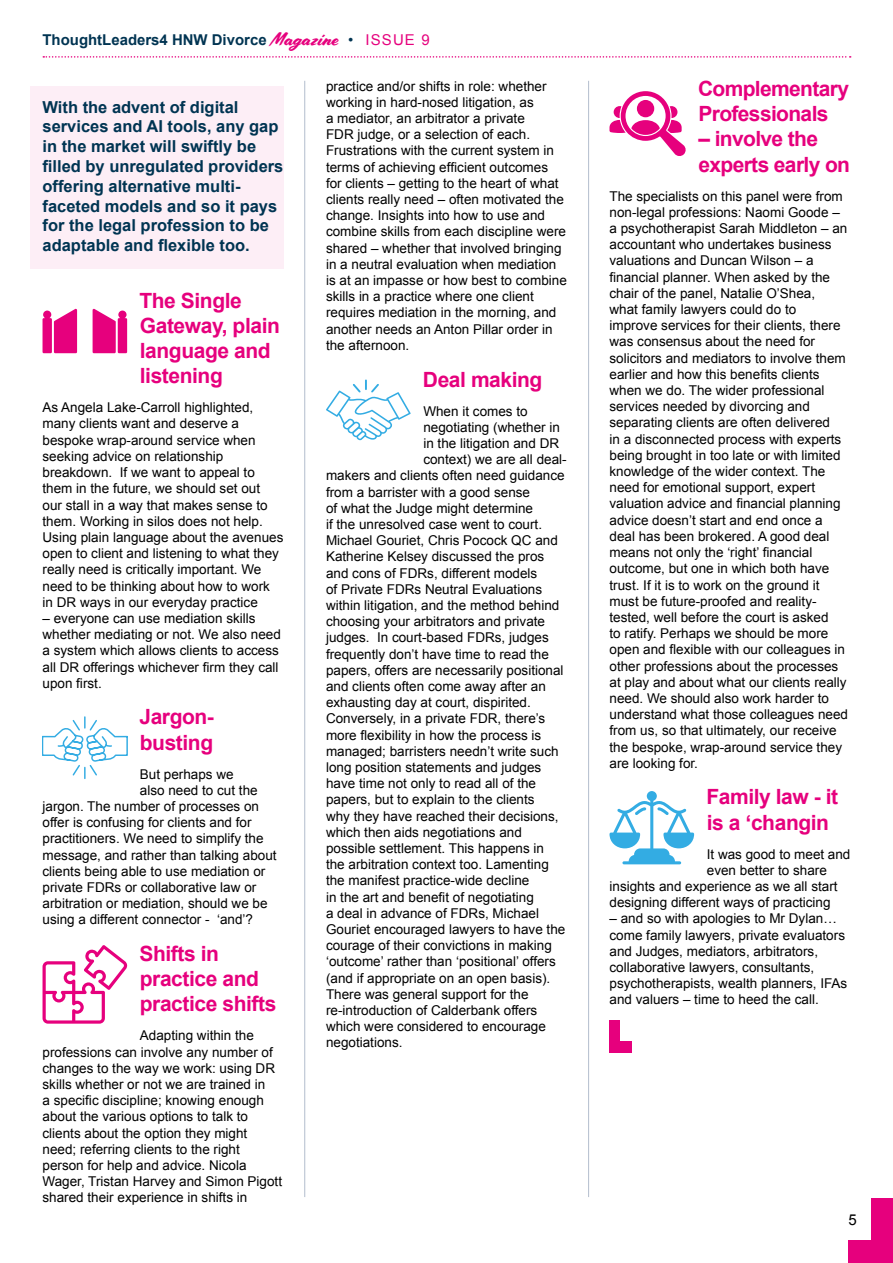
<style>
.page{position:relative;width:893px;height:1263px;background:#fff}
.page>*{position:absolute;margin:0;border:0;box-sizing:border-box;transform-origin:0 0}
.t1{font:700 21px/25.2px "Arial";letter-spacing:-.02em;color:#e6007d}
.t2{font:700 16.5px/19.8px "Arial";color:#003452}
.t3{font:700 15px "Arial";color:#003452}
.t4{font:15px "Arial";color:#000}
.t5{font:13.5px/16.2px "Arial";color:#000}
.s1{font-family:"Cortado";font-weight:400;font-size:18.6px;color:#e6007d}
.s2{font-weight:400}
.s3{font-weight:400;color:#e6007d}
</style>
<div class="page">
<svg style="left:43px;top:56px;width:808px;height:2px"></svg>
<div style="left:872px;top:1198px;width:21px;height:65px;background:#e6007d"></div>
<div style="left:848px;top:1241px;width:45px;height:22px;background:#e6007d"></div>
<div style="left:30px;top:86px;width:253px;height:183px;background:#fdeef6"></div>
<svg style="left:43px;top:308px;width:34px;height:45px"></svg>
<svg style="left:93px;top:308px;width:34px;height:45px"></svg>
<svg style="left:43px;top:716px;width:84px;height:63px"></svg>
<svg style="left:43px;top:945px;width:84px;height:79px"></svg>
<svg style="left:326px;top:379px;width:85px;height:61px"></svg>
<svg style="left:609px;top:91px;width:77px;height:65px"></svg>
<div style="left:637px;top:100px;width:17px;height:17px;background:#e6007d;border-radius:50%"></div>
<svg style="left:609px;top:791px;width:85px;height:73px"></svg>
<div style="left:609px;top:1020px;width:11px;height:32px;background:#e6007d"></div>
<div style="left:609px;top:1041px;width:23px;height:11px;background:#e6007d"></div>
<hr style="left:304px;top:81px;width:1px;height:1116px;background:#b3bdcd">
<hr style="left:588px;top:81px;width:1px;height:1116px;background:#b3bdcd">
<p class="t3" style="left:43px;top:29px;width:389px">ThoughtLeaders4 HNW Divorce <span class="s1">Magazine</span> <span class="s2">•</span> <span class="s3">ISSUE 9</span></p>
<p class="t2" style="left:43px;top:97px;width:242px">With the advent of digital services and AI tools, any gap in the market will swiftly be filled by unregulated providers offering alternative multi&shy;faceted models and so it pays for the legal profession to be adaptable and flexible too.</p>
<h1 class="t1" style="left:139px;top:288px;width:142px">The Single<br>Gateway, plain language and listening</h1>
<p class="t5" style="left:43px;top:400px;width:242px">As Angela Lake-Carroll highlighted, many clients want and deserve a bespoke wrap-around service when seeking advice on relationship breakdown. If we want to appeal to them in the future, we should set out<br>our stall in a way that makes sense to them. Working in silos does not help.<br>Using plain language about the avenues open to client and listening to what they really need is critically important. We need to be thinking about how to work in DR ways in our everyday practice</p>
<p class="t5" style="left:43px;top:610px;width:240px">– everyone can use mediation skills whether mediating or not. We also need a system which allows clients to access all DR offerings whichever firm they call upon first.</p>
<h1 class="t1" style="left:139px;top:705px;width:76px">Jargon&shy;busting</h1>
<p class="t5" style="left:140px;top:766px;width:95px">But perhaps we</p>
<p class="t5" style="left:140px;top:782px;width:119px">also need to cut the</p>
<p class="t5" style="left:43px;top:798px;width:218px">jargon. The number of processes on</p>
<p class="t5" style="left:43px;top:814px;width:211px">offer is confusing for clients and for</p>
<p class="t5" style="left:43px;top:831px;width:223px">practitioners. We need to simplify the</p>
<p class="t5" style="left:43px;top:847px;width:236px">message, and rather than talking about</p>
<p class="t5" style="left:43px;top:863px;width:224px">clients being able to use mediation or</p>
<p class="t5" style="left:43px;top:879px;width:215px">private FDRs or collaborative law or</p>
<p class="t5" style="left:43px;top:895px;width:227px">arbitration or mediation, should we be</p>
<p class="t5" style="left:43px;top:912px;width:212px">using a different connector - ‘and’?</p>
<h1 class="t1" style="left:139px;top:942px;width:138px">Shifts in practice and practice shifts</h1>
<p class="t5" style="left:43px;top:1028px;width:241px;text-indent:97px">Adapting within the professions can involve any number of changes to the way we work: using DR skills whether or not we are trained in<br>a specific discipline; knowing enough about the various options to talk to clients about the option they might need; referring clients to the right person for help and advice. Nicola Wager, Tristan Harvey and Simon Pigott shared their experience in shifts in</p>
<p class="t5" style="left:326px;top:78px;width:242px">practice and/or shifts in role: whether working in hard-nosed litigation, as<br>a mediator, an arbitrator a private<br>FDR judge, or a selection of each.<br>Frustrations with the current system in terms of achieving efficient outcomes for clients – getting to the heart of what clients really need – often motivated the change. Insights into how to use and combine skills from each discipline were shared – whether that involved bringing in a neutral evaluation when mediation is at an impasse or how best to combine skills in a practice where one client requires mediation in the morning, and another needs an Anton Pillar order in the afternoon.</p>
<h1 class="t1" style="left:423px;top:367px;width:121px">Deal making</h1>
<p class="t5" style="left:423px;top:403px;width:106px">When it comes to</p>
<p class="t5" style="left:423px;top:419px;width:138px">negotiating (whether in</p>
<p class="t5" style="left:423px;top:435px;width:137px">in the litigation and DR</p>
<p class="t5" style="left:423px;top:451px;width:145px">context) we are all deal-</p>
<p class="t5" style="left:326px;top:468px;width:240px">makers and clients often need guidance</p>
<p class="t5" style="left:326px;top:484px;width:206px">from a barrister with a good sense</p>
<p class="t5" style="left:326px;top:500px;width:209px">of what the Judge might determine</p>
<p class="t5" style="left:326px;top:516px;width:218px">if the unresolved case went to court.</p>
<p class="t5" style="left:326px;top:532px;width:233px">Michael Gouriet, Chris Pocock QC and</p>
<p class="t5" style="left:326px;top:549px;width:220px">Katherine Kelsey discussed the pros</p>
<p class="t5" style="left:326px;top:565px;width:213px">and cons of FDRs, different models</p>
<p class="t5" style="left:326px;top:581px;width:218px">of Private FDRs Neutral Evaluations</p>
<p class="t5" style="left:326px;top:597px;width:235px">within litigation, and the method behind</p>
<p class="t5" style="left:326px;top:613px;width:221px">choosing your arbitrators and private</p>
<p class="t5" style="left:326px;top:630px;width:224px">judges. In court-based FDRs, judges</p>
<p class="t5" style="left:326px;top:646px;width:224px">frequently don’t have time to read the</p>
<p class="t5" style="left:326px;top:662px;width:239px">papers, offers are necessarily positional</p>
<p class="t5" style="left:326px;top:678px;width:221px">and clients often come away after an</p>
<p class="t5" style="left:326px;top:694px;width:206px">exhausting day at court, dispirited.</p>
<p class="t5" style="left:326px;top:711px;width:221px">Conversely, in a private FDR, there’s</p>
<p class="t5" style="left:326px;top:727px;width:217px">more flexibility in how the process is</p>
<p class="t5" style="left:326px;top:743px;width:234px">managed; barristers needn’t write such</p>
<p class="t5" style="left:326px;top:759px;width:217px">long position statements and judges</p>
<p class="t5" style="left:326px;top:775px;width:212px">have time not only to read all of the</p>
<p class="t5" style="left:326px;top:792px;width:210px">papers, but to explain to the clients</p>
<p class="t5" style="left:326px;top:808px;width:234px">why they have reached their decisions,</p>
<p class="t5" style="left:326px;top:824px;width:197px">which then aids negotiations and</p>
<p class="t5" style="left:326px;top:840px;width:220px">possible settlement. This happens in</p>
<p class="t5" style="left:326px;top:856px;width:224px">the arbitration context too. Lamenting</p>
<p class="t5" style="left:326px;top:873px;width:205px">the manifest practice-wide decline</p>
<p class="t5" style="left:326px;top:889px;width:209px">in the art and benefit of negotiating</p>
<p class="t5" style="left:326px;top:905px;width:215px">a deal in advance of FDRs, Michael</p>
<p class="t5" style="left:326px;top:921px;width:241px">Gouriet encouraged lawyers to have the</p>
<p class="t5" style="left:326px;top:937px;width:227px">courage of their convictions in making</p>
<p class="t5" style="left:326px;top:954px;width:231px">‘outcome’ rather than ‘positional’ offers</p>
<p class="t5" style="left:326px;top:970px;width:226px">(and if appropriate on an open basis).</p>
<p class="t5" style="left:326px;top:986px;width:204px">There was general support for the</p>
<p class="t5" style="left:326px;top:1002px;width:213px">re-introduction of Calderbank offers</p>
<p class="t5" style="left:326px;top:1018px;width:221px">which were considered to encourage</p>
<p class="t5" style="left:326px;top:1035px;width:78px">negotiations.</p>
<h1 class="t1" style="left:698px;top:77px;width:153px">Complementary<br>Professionals</h1>
<h1 class="t1" style="left:698px;top:127px;width:153px">– involve the experts early on</h1>
<p class="t5" style="left:609px;top:188px;width:240px">The specialists on this panel were from non-legal professions: Naomi Goode – a psychotherapist Sarah Middleton – an accountant who undertakes business valuations and Duncan Wilson – a financial planner. When asked by the chair of the panel, Natalie O’Shea,<br>what family lawyers could do to<br>improve services for their clients, there was consensus about the need for solicitors and mediators to involve them earlier and how this benefits clients when we do. The wider professional services needed by divorcing and separating clients are often delivered<br>in a disconnected process with experts being brought in too late or with limited knowledge of the wider context. The need for emotional support, expert valuation advice and financial planning advice doesn’t start and end once a deal has been brokered. A good deal means not only the ‘right’ financial outcome, but one in which both have trust. If it is to work on the ground it must be future-proofed and reality&shy;tested, well before the court is asked<br>to ratify. Perhaps we should be more open and flexible with our colleagues in other professions about the processes at play and about what our clients really need. We should also work harder to understand what those colleagues need from us, so that ultimately, our receive the bespoke, wrap-around service they are looking for.</p>
<h1 class="t1" style="left:706px;top:785px;width:133px">Family law - it is a ‘changin</h1>
<p class="t5" style="left:707px;top:846px;width:145px">It was good to meet and</p>
<p class="t5" style="left:707px;top:862px;width:122px">even better to share</p>
<p class="t5" style="left:609px;top:878px;width:230px">insights and experience as we all start</p>
<p class="t5" style="left:609px;top:894px;width:223px">designing different ways of practicing</p>
<p class="t5" style="left:609px;top:911px;width:239px">– and so with apologies to Mr Dylan… come family lawyers, private evaluators and Judges, mediators, arbitrators, collaborative lawyers, consultants, psychotherapists, wealth planners, IFAs and valuers – time to heed the call.</p>
<p class="t4" style="left:848px;top:1210px;width:10px">5</p>
</div>
